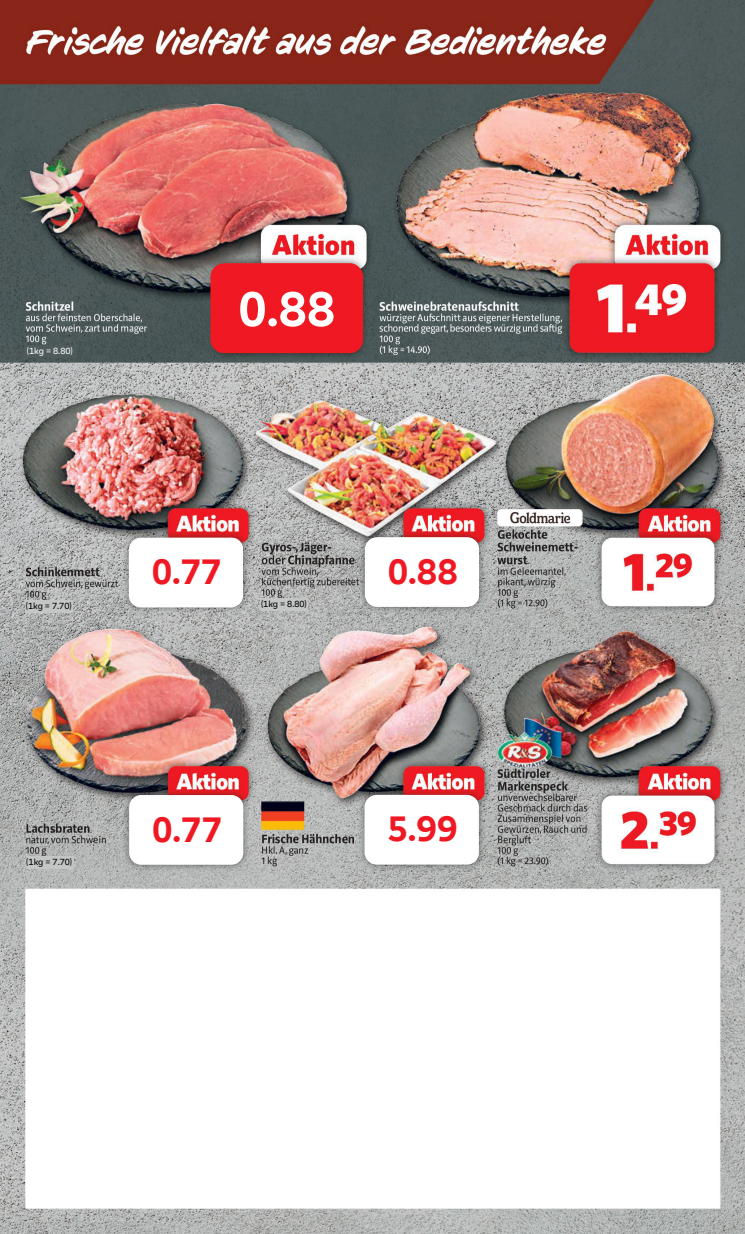
<style>
.page{position:relative;width:745px;height:1234px;background:#fff}
.page>*{position:absolute;margin:0;border:0;box-sizing:border-box;transform-origin:0 0}
.t1{font:700 50.55px "Genos GFG";color:#fff}
.t2{font:700 36.6px "Genos GFG";color:#f01923}
.t3{font:9.15px "Genos GFG";color:#000}
.t4{font:9.15px "Genos GFG";color:#fff}
</style>
<div class="page">
<img style="left:0;top:0;width:744px;height:1233px">
<div style="left:210px;top:263px;width:153px;height:90px;background:#f01923"></div>
<svg style="left:129px;top:537px;width:114px;height:70px"></svg>
<svg style="left:129px;top:794px;width:114px;height:70px"></svg>
<svg style="left:364px;top:537px;width:114px;height:69px"></svg>
<svg style="left:364px;top:794px;width:114px;height:70px"></svg>
<div style="left:26px;top:855px;width:47px;height:13px;background:#c4c6c5"></div>
<div style="left:25px;top:600px;width:48px;height:12px;background:#c4c6c5"></div>
<div style="left:260px;top:598px;width:48px;height:13px;background:#c4c6c5"></div>
<div style="left:24px;top:345px;width:52px;height:12px;background:#4e5b5a"></div>
<p class="t4" style="left:27px;top:345px;width:47px">(1kg = 8.80)</p>
<h1 class="t1" style="left:238px;top:279px;width:98px">0.88</h1>
<h2 class="t2" style="left:152px;top:550px;width:71px">0.77</h2>
<p class="t3" style="left:26px;top:600px;width:47px">(1kg = 7.70)</p>
<p class="t3" style="left:261px;top:598px;width:47px">(1kg = 8.80)</p>
<h2 class="t2" style="left:387px;top:550px;width:71px">0.88</h2>
<p class="t3" style="left:26px;top:856px;width:47px">(1kg = 7.70)</p>
<h2 class="t2" style="left:152px;top:807px;width:71px">0.77</h2>
<h2 class="t2" style="left:387px;top:807px;width:71px">5.99</h2>
</div>
